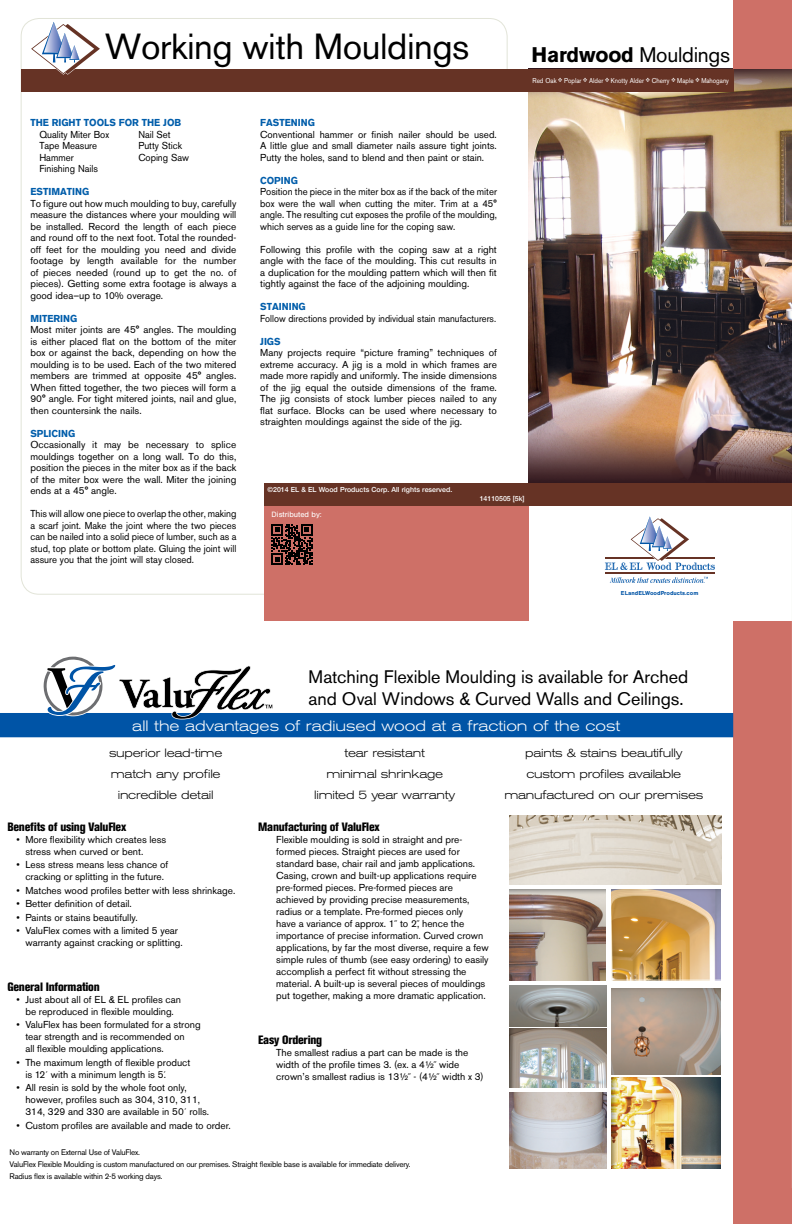
<style>
.page{position:relative;width:792px;height:1224px;background:#fff}
.page>*{position:absolute;margin:0;border:0;box-sizing:border-box;transform-origin:0 0}
.t1{font:36px "Akzidenz Grotesk BE";letter-spacing:-.01em;color:#000}
.t2{font:21px "Akzidenz Grotesk BE";letter-spacing:-.01em;color:#000}
.t3{font:18px/21.6px "Akzidenz Grotesk BE";color:#000}
.t4{font:300 expanded 15px "Akzidenz Grotesk BE";color:#fff}
.t5{font:300 expanded 12px/21px "Akzidenz Grotesk BE";letter-spacing:-.02em;color:#000;text-align:center}
.t6{font:800 condensed 12px "Akzidenz Grotesk BE";letter-spacing:-.02em;color:#000}
.t7{font:10px/11.5px "Akzidenz Grotesk BE";color:#000}
.t8{font:10px/11.5px "Akzidenz Grotesk BE";color:#000;text-align:justify;scale:.95 1}
.t9{font:700 10px "Akzidenz Grotesk BE";color:#005daa;scale:.95 1}
.t10{font:10px "Akzidenz Grotesk BE";color:#000;scale:.92 1}
.t11{font:8px/12px "Akzidenz Grotesk BE";letter-spacing:-.02em;color:#000}
.t12{font:8px "Nimbus San";color:#fff}
.t13{font:500 7px "Helvetica Neue";color:#fff}
.t14{font:7px "Akzidenz Grotesk BE";color:#fff;scale:.9 1}
.t15{font:700 6px "Nimbus San";color:#0054a6}
.s1{font-weight:700}
</style>
<div class="page">
<div style="left:733px;top:621px;width:59px;height:603px;background:#ce7067"></div>
<div style="left:0;top:713px;width:733px;height:24px;background:#0054a6"></div>
<svg style="left:43px;top:656px;width:230px;height:63px"></svg>
<img style="left:509px;top:815px;width:213px;height:70px">
<img style="left:509px;top:986px;width:97px;height:40px">
<img style="left:509px;top:889px;width:97px;height:91px">
<img style="left:611px;top:1078px;width:110px;height:91px">
<img style="left:509px;top:1092px;width:97px;height:77px">
<img style="left:509px;top:1029px;width:97px;height:59px">
<img style="left:611px;top:889px;width:110px;height:91px">
<img style="left:611px;top:988px;width:110px;height:86px">
<svg style="left:791px;top:621px;width:1px;height:567px"></svg>
<img style="left:529px;top:69px;width:263px;height:414px">
<div style="left:733px;top:0;width:59px;height:69px;background:#ce7067"></div>
<div style="left:264px;top:505px;width:265px;height:116px;background:#ce7067"></div>
<div style="left:264px;top:483px;width:528px;height:23px;background:#663325"></div>
<div style="left:21px;top:69px;width:712px;height:22px;background:#663325"></div>
<svg style="left:31px;top:22px;width:69px;height:53px"></svg>
<hr style="left:605px;top:574px;width:110px;height:1px;background:#663325">
<hr style="left:605px;top:573px;width:110px;height:1px;background:#663325">
<svg style="left:605px;top:516px;width:110px;height:54px"></svg>
<svg style="left:610px;top:577px;width:98px;height:6px"></svg>
<svg style="left:272px;top:524px;width:41px;height:41px"></svg>
<h1 class="t1" style="left:105px;top:25px;width:366px">Working with Mouldings</h1>
<h2 class="t2" style="left:532px;top:42px;width:200px"><span class="s1">Hardwood</span> Mouldings</h2>
<p class="t14" style="left:533px;top:76px;width:220px">Red Oak ❖ Poplar ❖ Alder ❖ Knotty Alder ❖ Cherry ❖ Maple ❖ Mahogany</p>
<p class="t9" style="left:30px;top:117px;width:160px">THE RIGHT TOOLS FOR THE JOB</p>
<p class="t8" style="left:39px;top:128px;width:75px">Quality Miter Box</p>
<p class="t8" style="left:138px;top:128px;width:36px">Nail Set</p>
<p class="t8" style="left:39px;top:140px;width:62px">Tape Measure</p>
<p class="t8" style="left:138px;top:140px;width:48px">Putty Stick</p>
<p class="t8" style="left:39px;top:151px;width:38px">Hammer</p>
<p class="t8" style="left:138px;top:151px;width:55px">Coping Saw</p>
<p class="t8" style="left:39px;top:163px;width:63px">Finishing Nails</p>
<p class="t9" style="left:30px;top:186px;width:63px">ESTIMATING</p>
<p class="t7" style="left:30px;top:197px;width:208px;text-align:justify">To figure out how much moulding to buy, carefully measure the distances where your moulding will be installed. Record the length of each piece and round off to the next foot. Total the rounded&shy;off feet for the moulding you need and divide footage by length available for the number of pieces needed (round up to get the no. of pieces). Getting some extra footage is always a good idea–up to 10% overage.</p>
<p class="t9" style="left:30px;top:312px;width:51px">MITERING</p>
<p class="t7" style="left:30px;top:324px;width:208px;text-align:justify">Most miter joints are 45° angles. The moulding is either placed flat on the bottom of the miter box or against the back, depending on how the moulding is to be used. Each of the two mitered members are trimmed at opposite 45° angles.<br>When fitted together, the two pieces will form a 90° angle. For tight mitered joints, nail and glue, then countersink the nails.</p>
<p class="t9" style="left:30px;top:427px;width:49px">SPLICING</p>
<p class="t7" style="left:30px;top:439px;width:208px;text-align:justify">Occasionally it may be necessary to splice mouldings together on a long wall. To do this, position the pieces in the miter box as if the back of the miter box were the wall. Miter the joining ends at a 45° angle.</p>
<p class="t8" style="left:30px;top:508px;width:218px">This will allow one piece to overlap the other, making a scarf joint. Make the joint where the two pieces can be nailed into a solid piece of lumber, such as a stud, top plate or bottom plate. Gluing the joint will assure you that the joint will stay closed.</p>
<p class="t9" style="left:260px;top:117px;width:59px">FASTENING</p>
<p class="t7" style="left:260px;top:128px;width:238px;text-align:justify">Conventional hammer or finish nailer should be used.<br>A little glue and small diameter nails assure tight joints.<br>Putty the holes, sand to blend and then paint or stain.</p>
<p class="t9" style="left:260px;top:174px;width:41px">COPING</p>
<p class="t8" style="left:260px;top:186px;width:251px">Position the piece in the miter box as if the back of the miter box were the wall when cutting the miter. Trim at a 45° angle. The resulting cut exposes the profile of the moulding, which serves as a guide line for the coping saw.</p>
<p class="t7" style="left:260px;top:243px;width:238px;text-align:justify">Following this profile with the coping saw at a right angle with the face of the moulding. This cut results in a duplication for the moulding pattern which will then fit tightly against the face of the adjoining moulding.</p>
<p class="t9" style="left:260px;top:301px;width:49px">STAINING</p>
<p class="t10" style="left:260px;top:312px;width:258px">Follow directions provided by individual stain manufacturers.</p>
<p class="t9" style="left:260px;top:335px;width:23px">JIGS</p>
<p class="t7" style="left:260px;top:347px;width:238px;text-align:justify">Many projects require “picture framing” techniques of extreme accuracy. A jig is a mold in which frames are made more rapidly and uniformly. The inside dimensions of the jig equal the outside dimensions of the frame.<br>The jig consists of stock lumber pieces nailed to any flat surface. Blocks can be used where necessary to straighten mouldings against the side of the jig.</p>
<p class="t13" style="left:268px;top:484px;width:186px">©2014 EL &amp; EL Wood Products Corp. All rights reserved.</p>
<p class="t12" style="left:272px;top:510px;width:52px">Distributed by:</p>
<p class="t13" style="left:480px;top:493px;width:46px">14110505 [5k]</p>
<p class="t15" style="left:621px;top:590px;width:79px">ELandELWoodProducts.com</p>
<h3 class="t3" style="left:309px;top:666px;width:381px">Matching Flexible Moulding is available for Arched and Oval Windows &amp; Curved Walls and Ceilings.</h3>
<h3 class="t4" style="left:132px;top:717px;width:489px">all the advantages of radiused wood at a fraction of the cost</h3>
<p class="t5" style="left:109px;top:742px;width:115px">superior lead-time match any profile incredible detail</p>
<p class="t5" style="left:314px;top:742px;width:143px">tear resistant<br>minimal shrinkage limited 5 year warranty</p>
<p class="t5" style="left:504px;top:742px;width:201px">paints &amp; stains beautifully custom profiles available manufactured on our premises</p>
<p class="t6" style="left:7px;top:820px;width:121px">Benefits of using ValuFlex</p>
<p class="t7" style="left:25px;top:834px;width:143px;line-height:12px;text-indent:-9px">• More flexibility which creates less stress when curved or bent.</p>
<p class="t7" style="left:16px;top:859px;width:153px;line-height:12px;text-align:center">• Less stress means less chance of cracking or splitting in the future.</p>
<p class="t7" style="left:16px;top:885px;width:221px">• Matches wood profiles better with less shrinkage.</p>
<p class="t7" style="left:16px;top:898px;width:117px">• Better definition of detail.</p>
<p class="t7" style="left:16px;top:912px;width:123px">• Paints or stains beautifully.</p>
<p class="t7" style="left:25px;top:925px;width:159px;line-height:12px;text-indent:-9px">• ValuFlex comes with a limited 5 year warranty against cracking or splitting.</p>
<p class="t6" style="left:7px;top:980px;width:94px">General Information</p>
<p class="t7" style="left:16px;top:993px;width:166px;line-height:12px;text-align:center">• Just about all of EL &amp; EL profiles can be reproduced in flexible moulding.</p>
<p class="t7" style="left:25px;top:1019px;width:177px;line-height:12px;text-indent:-9px">• ValuFlex has been formulated for a strong tear strength and is recommended on<br>all flexible moulding applications.</p>
<p class="t7" style="left:25px;top:1056px;width:167px;line-height:12px;text-indent:-9px">• The maximum length of flexible product is 12´ with a minimum length is 5´.</p>
<p class="t7" style="left:25px;top:1082px;width:185px;line-height:12px;text-indent:-9px">• All resin is sold by the whole foot only, however, profiles such as 304, 310, 311,<br>314, 329 and 330 are available in 50´ rolls.</p>
<p class="t7" style="left:16px;top:1119px;width:216px">• Custom profiles are available and made to order.</p>
<p class="t6" style="left:258px;top:820px;width:123px">Manufacturing of ValuFlex</p>
<p class="t7" style="left:276px;top:834px;width:214px;line-height:12px">Flexible moulding is sold in straight and pre&shy;formed pieces. Straight pieces are used for standard base, chair rail and jamb applications.<br>Casing, crown and built-up applications require pre-formed pieces. Pre-formed pieces are achieved by providing precise measurements, radius or a template. Pre-formed pieces only<br>have a variance of approx. 1˝ to 2˝, hence the importance of precise information. Curved crown applications, by far the most diverse, require a few simple rules of thumb (see easy ordering) to easily accomplish a perfect fit without stressing the material. A built-up is several pieces of mouldings put together, making a more dramatic application.</p>
<p class="t6" style="left:258px;top:1033px;width:65px">Easy Ordering</p>
<p class="t7" style="left:276px;top:1046px;width:209px;line-height:12px">The smallest radius a part can be made is the width of the profile times 3. (ex. a 4½˝ wide crown’s smallest radius is 13½˝ - (4½˝ width x 3)</p>
<p class="t11" style="left:10px;top:1146px;width:403px">No warranty on External Use of ValuFlex.<br>ValuFlex Flexible Moulding is custom manufactured on our premises. Straight flexible base is available for immediate delivery.<br>Radius flex is available within 2-5 working days.</p>
</div>
